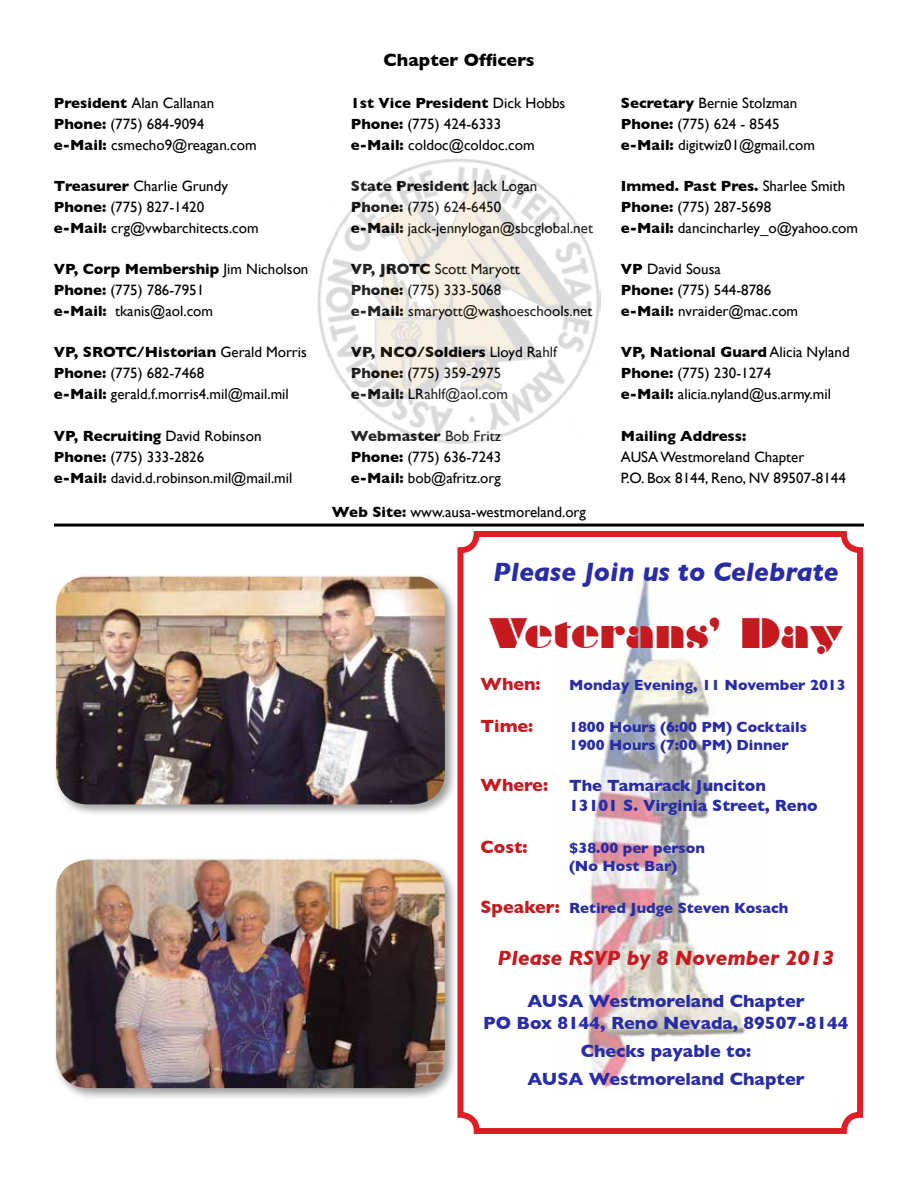
<style>
.page{position:relative;width:918px;height:1188px;background:#fff}
.page>*{position:absolute;margin:0;border:0;box-sizing:border-box;transform-origin:0 0}
.t1{font:39px "Braggadocio";color:#c51a20}
.t2{font:italic 700 27px "Gill Sans";color:#282ca5}
.t3{font:italic 700 21px "Gill Sans";color:#c51a20}
.t4{font:700 18px/21.6px "Gill Sans";color:#282ca5;text-align:center}
.t5{font:700 18px "Gill Sans";color:#c51a20}
.t6{font:700 18px "Gill Sans";color:#000}
.t7{font:700 16.5px/19.8px "Gill Sans";color:#282ca5}
.t8{font:15px "Gill Sans";color:#000}
.t9{font:700 15px "Gill Sans";color:#000}
.t10{font:700 15px/18px "Gill Sans";color:#282ca5}
.s1{font-weight:700}
.s2{font-weight:400}
.s3{font-size:18px;color:#c51a20}
</style>
<div class="page">
<img style="left:574px;top:570px;width:172px;height:519px">
<div style="left:457px;top:531px;width:406px;height:603px;border:6px solid #df1e26;border-radius:16px"></div>
<img style="left:317px;top:158px;width:284px;height:286px">
<hr style="left:54px;top:524px;width:810px;height:3px;background:#000">
<div style="left:53px;top:856px;width:405px;height:245px;background:#000;opacity:.4"></div>
<img style="left:56px;top:860px;width:389px;height:228px">
<div style="left:53px;top:573px;width:405px;height:245px;background:#000;opacity:.4"></div>
<img style="left:56px;top:577px;width:389px;height:227px">
<p class="t6" style="left:384px;top:50px;width:152px">Chapter Officers</p>
<p class="t8" style="left:54px;top:94px;width:162px"><span class="s1">President</span> Alan Callanan</p>
<p class="t9" style="left:351px;top:94px;width:216px">1st Vice President <span class="s2">Dick Hobbs</span></p>
<p class="t8" style="left:621px;top:94px;width:178px"><span class="s1">Secretary</span> Bernie Stolzman</p>
<p class="t8" style="left:54px;top:115px;width:152px"><span class="s1">Phone:</span> (775) 684-9094</p>
<p class="t8" style="left:351px;top:115px;width:152px"><span class="s1">Phone:</span> (775) 424-6333</p>
<p class="t8" style="left:621px;top:115px;width:160px"><span class="s1">Phone:</span> (775) 624 - 8545</p>
<p class="t8" style="left:54px;top:136px;width:204px"><span class="s1">e-Mail:</span> csmecho9@reagan.com</p>
<p class="t8" style="left:351px;top:136px;width:185px"><span class="s1">e-Mail:</span> coldoc@coldoc.com</p>
<p class="t8" style="left:621px;top:136px;width:196px"><span class="s1">e-Mail:</span> digitwiz01@gmail.com</p>
<p class="t8" style="left:54px;top:177px;width:176px"><span class="s1">Treasurer</span> Charlie Grundy</p>
<p class="t9" style="left:351px;top:177px;width:188px">State President <span class="s2">Jack Logan</span></p>
<p class="t9" style="left:621px;top:177px;width:226px">Immed. Past Pres. <span class="s2">Sharlee Smith</span></p>
<p class="t8" style="left:54px;top:198px;width:152px"><span class="s1">Phone:</span> (775) 827-1420</p>
<p class="t8" style="left:351px;top:198px;width:152px"><span class="s1">Phone:</span> (775) 624-6450</p>
<p class="t8" style="left:621px;top:198px;width:152px"><span class="s1">Phone:</span> (775) 287-5698</p>
<p class="t8" style="left:54px;top:219px;width:206px"><span class="s1">e-Mail:</span> crg@vwbarchitects.com</p>
<p class="t8" style="left:351px;top:219px;width:244px"><span class="s1">e-Mail:</span> jack-jennylogan@sbcglobal.net</p>
<p class="t8" style="left:621px;top:219px;width:239px"><span class="s1">e-Mail:</span> dancincharley_o@yahoo.com</p>
<p class="t9" style="left:54px;top:260px;width:256px">VP, Corp Membership <span class="s2">Jim Nicholson</span></p>
<p class="t8" style="left:351px;top:260px;width:170px"><span class="s1">VP, JROTC</span> Scott Maryott</p>
<p class="t8" style="left:621px;top:260px;width:101px"><span class="s1">VP</span> David Sousa</p>
<p class="t8" style="left:54px;top:281px;width:152px"><span class="s1">Phone:</span> (775) 786-7951</p>
<p class="t8" style="left:351px;top:281px;width:152px"><span class="s1">Phone:</span> (775) 333-5068</p>
<p class="t8" style="left:621px;top:281px;width:152px"><span class="s1">Phone:</span> (775) 544-8786</p>
<p class="t8" style="left:54px;top:302px;width:161px"><span class="s1">e-Mail:</span> tkanis@aol.com</p>
<p class="t8" style="left:351px;top:302px;width:243px"><span class="s1">e-Mail:</span> smaryott@washoeschools.net</p>
<p class="t8" style="left:621px;top:302px;width:179px"><span class="s1">e-Mail:</span> nvraider@mac.com</p>
<p class="t9" style="left:54px;top:344px;width:255px">VP, SROTC/Historian <span class="s2">Gerald Morris</span></p>
<p class="t9" style="left:351px;top:344px;width:207px">VP, NCO/Soldiers <span class="s2">Lloyd Rahlf</span></p>
<p class="t9" style="left:621px;top:344px;width:230px">VP, National Guard <span class="s2">Alicia Nyland</span></p>
<p class="t8" style="left:54px;top:364px;width:152px"><span class="s1">Phone:</span> (775) 682-7468</p>
<p class="t8" style="left:351px;top:364px;width:152px"><span class="s1">Phone:</span> (775) 359-2975</p>
<p class="t8" style="left:621px;top:364px;width:152px"><span class="s1">Phone:</span> (775) 230-1274</p>
<p class="t8" style="left:54px;top:385px;width:236px"><span class="s1">e-Mail:</span> gerald.f.morris4.mil@mail.mil</p>
<p class="t8" style="left:351px;top:385px;width:159px"><span class="s1">e-Mail:</span> LRahlf@aol.com</p>
<p class="t8" style="left:621px;top:385px;width:212px"><span class="s1">e-Mail:</span> alicia.nyland@us.army.mil</p>
<p class="t9" style="left:54px;top:427px;width:209px">VP, Recruiting <span class="s2">David Robinson</span></p>
<p class="t9" style="left:351px;top:427px;width:152px">Webmaster <span class="s2">Bob Fritz</span></p>
<p class="t9" style="left:621px;top:427px;width:127px">Mailing Address:</p>
<p class="t8" style="left:54px;top:448px;width:152px"><span class="s1">Phone:</span> (775) 333-2826</p>
<p class="t8" style="left:351px;top:448px;width:152px"><span class="s1">Phone:</span> (775) 636-7243</p>
<p class="t8" style="left:621px;top:448px;width:185px">AUSA Westmoreland Chapter</p>
<p class="t8" style="left:54px;top:469px;width:240px"><span class="s1">e-Mail:</span> david.d.robinson.mil@mail.mil</p>
<p class="t8" style="left:351px;top:469px;width:151px"><span class="s1">e-Mail:</span> bob@afritz.org</p>
<p class="t8" style="left:621px;top:469px;width:227px">P.O. Box 8144, Reno, NV 89507-8144</p>
<p class="t8" style="left:332px;top:503px;width:256px"><span class="s1">Web Site:</span> www.ausa-westmoreland.org</p>
<h2 class="t2" style="left:493px;top:556px;width:347px">Please Join us to Celebrate</h2>
<h1 class="t1" style="left:489px;top:609px;width:356px">Veterans’ Day</h1>
<p class="t5" style="left:481px;top:673px;width:62px">When:</p>
<p class="t10" style="left:569px;top:676px;width:278px">Monday Evening, 11 November 2013</p>
<p class="t5" style="left:481px;top:715px;width:54px">Time:</p>
<p class="t10" style="left:569px;top:717px;width:239px">1800 Hours (6:00 PM) Cocktails<br>1900 Hours (7:00 PM) Dinner</p>
<p class="t7" style="left:569px;top:776px;width:250px;text-indent:-88px"><span class="s3">Where:</span> The Tamarack Junciton<br>13101 S. Virginia Street, Reno</p>
<p class="t5" style="left:481px;top:836px;width:49px">Cost:</p>
<p class="t10" style="left:569px;top:839px;width:137px">$38.00 per person (No Host Bar)</p>
<p class="t10" style="left:481px;top:899px;width:309px"><span class="s3">Speaker:</span> Retired Judge Steven Kosach</p>
<h3 class="t3" style="left:498px;top:946px;width:338px">Please RSVP by 8 November 2013</h3>
<p class="t4" style="left:483px;top:990px;width:367px">AUSA Westmoreland Chapter<br>PO Box 8144, Reno Nevada, 89507-8144</p>
<p class="t4" style="left:527px;top:1037px;width:279px;line-height:28.3px">Checks payable to:<br>AUSA Westmoreland Chapter</p>
</div>
